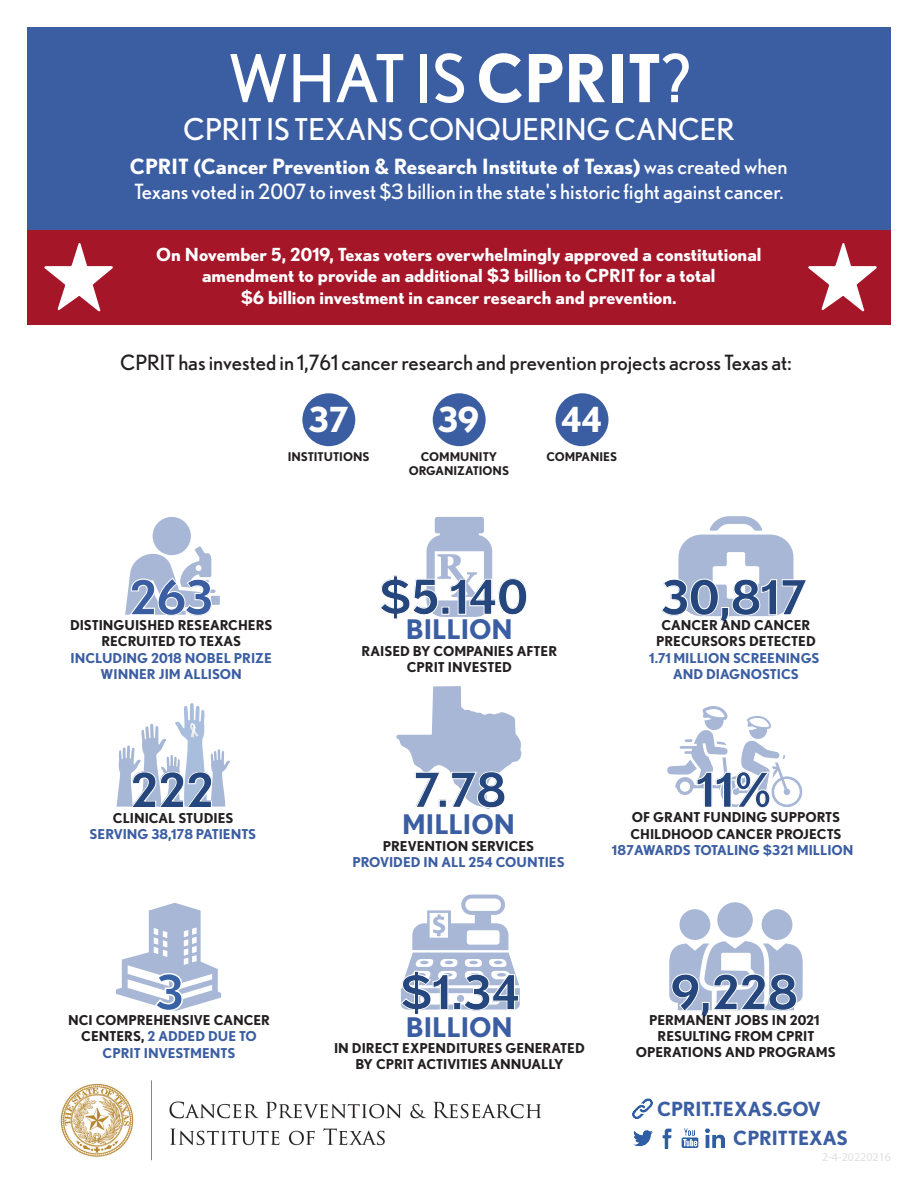
<style>
.page{position:relative;width:918px;height:1188px;background:#fff}
.page>*{position:absolute;margin:0;border:0;box-sizing:border-box;transform-origin:0 0}
.t1{font:66px "Nobel";color:#fff}
.t2{font:700 48.9px "Nobel";color:#3762a6}
.t3{font:700 48px "Nobel";color:#26477e}
.t4{font:700 48px "Nobel";color:#3b5ea3}
.t5{font:700 34.5px "Nobel";color:#fff}
.t6{font:30px "Nobel";color:#fff}
.t7{font:700 27px "Nobel";color:#3b5ea3}
.t8{font:21px/25.2px "Nobel";color:#fff}
.t9{font:21px "Nobel";color:#231f20}
.t10{font:700 19.5px/29.7px "Nobel";color:#3b5ea3}
.t11{font:700 18px/21.6px "Nobel";color:#fff;text-align:center}
.t12{font:700 13.65px/16.4px "Nobel";color:#231f20;text-align:center}
.t13{font:700 13.65px/16.4px "Nobel";color:#3b5ea3;text-align:center}
.t14{font:700 12px/14.4px "Nobel";color:#231f20;text-align:center}
.t15{font:12px "Myriad Pro";color:#e0e0df}
.s1{font-weight:700}
.s2{color:#3b5ea3}
</style>
<div class="page">
<div style="left:153px;top:517px;width:38px;height:38px;background:#a7b7d5;border-radius:50%"></div>
<div style="left:27px;top:229px;width:864px;height:96px;background:#a51629"></div>
<img style="left:60px;top:1080px;width:482px;height:81px">
<img style="left:633px;top:1099px;width:20px;height:20px">
<img style="left:634px;top:1130px;width:19px;height:16px">
<img style="left:662px;top:1128px;width:10px;height:20px">
<img style="left:681px;top:1128px;width:18px;height:19px">
<img style="left:705px;top:1128px;width:20px;height:20px">
<svg style="left:116px;top:903px;width:105px;height:108px"></svg>
<div style="left:27px;top:27px;width:864px;height:203px;background:#3b5ea3"></div>
<svg style="left:116px;top:703px;width:114px;height:104px"></svg>
<svg style="left:401px;top:895px;width:119px;height:115px"></svg>
<div style="left:680px;top:909px;width:30px;height:31px;background:#a7b7d5;border-radius:50%"></div>
<div style="left:762px;top:909px;width:30px;height:31px;background:#a7b7d5;border-radius:50%"></div>
<div style="left:717px;top:902px;width:36px;height:36px;background:#a7b7d5;border-radius:50%"></div>
<svg style="left:669px;top:941px;width:134px;height:70px"></svg>
<svg style="left:678px;top:516px;width:116px;height:101px"></svg>
<svg style="left:426px;top:517px;width:67px;height:100px"></svg>
<div style="left:302px;top:393px;width:53px;height:53px;background:#3b5ea3;border-radius:50%"></div>
<div style="left:433px;top:393px;width:53px;height:53px;background:#3b5ea3;border-radius:50%"></div>
<div style="left:556px;top:393px;width:52px;height:53px;background:#3b5ea3;border-radius:50%"></div>
<svg style="left:396px;top:686px;width:125px;height:123px"></svg>
<svg style="left:667px;top:706px;width:136px;height:101px"></svg>
<svg style="left:125px;top:546px;width:95px;height:69px"></svg>
<svg style="left:44px;top:243px;width:69px;height:68px"></svg>
<svg style="left:808px;top:243px;width:69px;height:68px"></svg>
<h1 class="t1" style="left:228px;top:40px;width:464px">WHAT IS <span class="s1">CPRIT</span>?</h1>
<h3 class="t6" style="left:183px;top:112px;width:553px">CPRIT IS TEXANS CONQUERING CANCER</h3>
<h3 class="t8" style="left:130px;top:153px;width:659px"><span class="s1">CPRIT (Cancer Prevention &amp; Research Institute of Texas)</span>was created when<br>Texans voted in 2007 to invest $3 billion in the state's historic fight against cancer.</h3>
<h3 class="t11" style="left:156px;top:243px;width:607px">On November 5, 2019, Texas voters overwhelmingly approved a constitutional amendment to provide an additional $3 billion to CPRIT for a total<br>$6 billion investment in cancer research and prevention.</h3>
<h3 class="t9" style="left:120px;top:350px;width:673px">CPRIT has invested in 1,761 cancer research and prevention projects across Texas at:</h3>
<h3 class="t5" style="left:308px;top:399px;width:42px">37</h3>
<p class="t14" style="left:288px;top:449px;width:83px">INSTITUTIONS</p>
<h3 class="t5" style="left:438px;top:399px;width:43px">39</h3>
<p class="t14" style="left:409px;top:449px;width:102px">COMMUNITY<br>ORGANIZATIONS</p>
<h3 class="t5" style="left:561px;top:399px;width:42px">44</h3>
<p class="t14" style="left:546px;top:449px;width:72px">COMPANIES</p>
<h3 class="t4" style="left:129px;top:569px;width:86px">263</h3>
<p class="t12" style="left:70px;top:617px;width:204px">DISTINGUISHED RESEARCHERS<br>RECRUITED TO TEXAS</p>
<p class="t13" style="left:71px;top:649px;width:203px">INCLUDING 2018 NOBEL PRIZE<br>WINNER JIM ALLISON</p>
<h3 class="t3" style="left:130px;top:762px;width:85px">222</h3>
<p class="t12" style="left:113px;top:810px;width:122px">CLINICAL STUDIES</p>
<p class="t13" style="left:90px;top:826px;width:168px">SERVING 38,178 PATIENTS</p>
<h2 class="t2" style="left:155px;top:963px;width:31px">3</h2>
<p class="t12" style="left:68px;top:1012px;width:203px">NCI COMPREHENSIVE CANCER<br>CENTERS, <span class="s2">2 ADDED DUE TO<br>CPRIT INVESTMENTS</span></p>
<h3 class="t3" style="left:379px;top:568px;width:151px">$5.140</h3>
<h3 class="t7" style="left:406px;top:613px;width:108px">BILLION</h3>
<p class="t12" style="left:362px;top:642px;width:197px">RAISED BY COMPANIES AFTER<br>CPRIT INVESTED</p>
<h3 class="t3" style="left:413px;top:761px;width:95px">7.78</h3>
<h3 class="t7" style="left:402px;top:808px;width:114px">MILLION</h3>
<p class="t12" style="left:383px;top:837px;width:153px">PREVENTION SERVICES</p>
<p class="t13" style="left:353px;top:853px;width:214px">PROVIDED IN ALL 254 COUNTIES</p>
<h3 class="t3" style="left:661px;top:569px;width:148px">30,817</h3>
<p class="t12" style="left:656px;top:617px;width:161px">CANCER AND CANCER<br>PRECURSORS DETECTED</p>
<p class="t13" style="left:649px;top:649px;width:172px">1.71 MILLION SCREENINGS<br>AND DIAGNOSTICS</p>
<h3 class="t3" style="left:696px;top:761px;width:77px">11%</h3>
<p class="t12" style="left:630px;top:825px;width:213px">CHILDHOOD CANCER PROJECTS</p>
<p class="t13" style="left:612px;top:842px;width:243px">187AWARDS TOTALING $321 MILLION</p>
<p class="t12" style="left:632px;top:809px;width:210px">OF GRANT FUNDING SUPPORTS</p>
<h3 class="t3" style="left:400px;top:964px;width:122px">$1.34</h3>
<h3 class="t7" style="left:406px;top:1011px;width:108px">BILLION</h3>
<p class="t12" style="left:334px;top:1039px;width:252px">IN DIRECT EXPENDITURES GENERATED<br>BY CPRIT ACTIVITIES ANNUALLY</p>
<h3 class="t3" style="left:671px;top:964px;width:129px">9,228</h3>
<p class="t12" style="left:636px;top:1028px;width:201px">RESULTING FROM CPRIT<br>OPERATIONS AND PROGRAMS</p>
<p class="t12" style="left:649px;top:1011px;width:172px">PERMANENT JOBS IN 2021</p>
<h3 class="t10" style="left:733px;top:1093px;width:116px;text-indent:-76px">CPRIT.TEXAS.GOV<br>CPRITTEXAS</h3>
<p class="t15" style="left:822px;top:1149px;width:70px">2-4-20220216</p>
</div>
